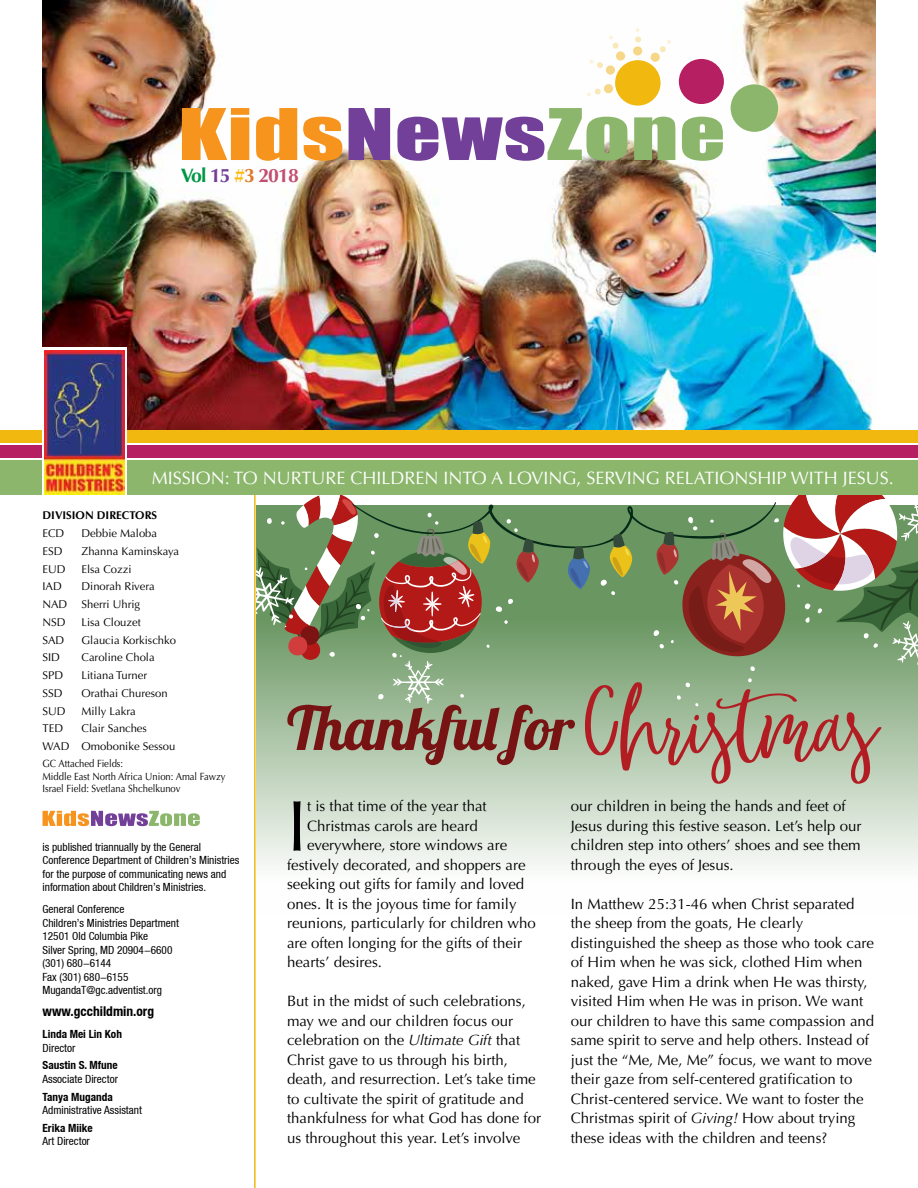
<style>
.page{position:relative;width:918px;height:1188px;background:#fff}
.page>*{position:absolute;margin:0;border:0;box-sizing:border-box;transform-origin:0 0}
.t1{font:72px "Optima LT";color:#000}
.t2{font:60.45px "Lobster";letter-spacing:-.005em;color:#781314}
.t3{font:700 19.5px "Optima LT Std";letter-spacing:-.05em;color:#c14f72}
.t4{font:18px "Optima LT";color:#fff}
.t5{font:15px/19.5px "Optima LT";color:#000}
.t6{font:700 condensed 13.5px "Helvetica Neue LT";color:#000}
.t7{font:condensed 11.25px/13.5px "Helvetica Neue LT";color:#000}
.t8{font:11.25px/17.7px "Optima LT";color:#000}
.t9{font:700 condensed 11.25px "Helvetica Neue LT";color:#000}
.t10{font:700 11.25px "Optima LT Std";color:#000}
.t11{font:10.5px/12.6px "Optima LT";color:#000;scale:.9 1}
.s1{color:#009744}
.s2{color:#723f98}
.s3{color:#fdb913}
.s4{color:#e07727}
.s5{font-family:"Flower Child";font-size:117.75px;color:#b11d22}
.s6{font-style:italic}
</style>
<div class="page">
<svg style="left:256px;top:710px;width:662px;height:157px;background:#c8d8c5"></svg>
<svg style="left:241px;top:494px;width:677px;height:216px;background:#8d9572"></svg>
<hr style="left:254px;top:491px;width:2px;height:697px;background:#f1b80f">
<img style="left:43px;top:0;width:832px;height:430px">
<div style="left:0;top:460px;width:918px;height:34px;background:#8bb66b"></div>
<svg style="left:349px;top:108px;width:374px;height:53px"></svg>
<svg style="left:182px;top:108px;width:160px;height:53px"></svg>
<div style="left:731px;top:84px;width:47px;height:48px;background:#8bb66b;border-radius:50%"></div>
<div style="left:679px;top:59px;width:45px;height:45px;background:#b61f61;border-radius:50%"></div>
<div style="left:615px;top:60px;width:46px;height:46px;background:#f1b80f;border-radius:50%"></div>
<div style="left:633px;top:46px;width:9px;height:10px;background:#f6d788;border-radius:50%"></div>
<div style="left:651px;top:53px;width:9px;height:9px;background:#f6d788;border-radius:50%"></div>
<div style="left:616px;top:51px;width:9px;height:10px;background:#f6d788;border-radius:50%"></div>
<div style="left:606px;top:65px;width:9px;height:10px;background:#f6d788;border-radius:50%"></div>
<div style="left:604px;top:84px;width:9px;height:9px;background:#f6d788;border-radius:50%"></div>
<svg style="left:635px;top:28px;width:6px;height:14px"></svg>
<svg style="left:609px;top:36px;width:10px;height:13px"></svg>
<svg style="left:589px;top:60px;width:14px;height:8px"></svg>
<svg style="left:587px;top:89px;width:14px;height:7px"></svg>
<svg style="left:660px;top:40px;width:11px;height:12px"></svg>
<div style="left:0;top:445px;width:918px;height:12px;background:#b61f61"></div>
<div style="left:0;top:430px;width:918px;height:12px;background:#f1b80f"></div>
<svg style="left:43px;top:348px;width:84px;height:147px"></svg>
<img style="left:45px;top:350px;width:80px;height:144px">
<svg style="left:43px;top:811px;width:157px;height:15px"></svg>
<h3 class="t3" style="left:181px;top:164px;width:120px"><span class="s1">Vol</span> <span class="s2">15</span> <span class="s3">#</span><span class="s4">3</span> 2018</h3>
<p class="t4" style="left:152px;top:467px;width:744px">MISSION: TO NURTURE CHILDREN INTO A LOVING, SERVING RELATIONSHIP WITH JESUS.</p>
<p class="t10" style="left:43px;top:509px;width:116px">DIVISION DIRECTORS</p>
<p class="t8" style="left:43px;top:525px;width:23px">ECD</p>
<p class="t8" style="left:82px;top:525px;width:77px">Debbie Maloba</p>
<p class="t8" style="left:43px;top:542px;width:22px">ESD</p>
<p class="t8" style="left:82px;top:542px;width:99px">Zhanna Kaminskaya</p>
<p class="t8" style="left:43px;top:560px;width:25px">EUD</p>
<p class="t8" style="left:82px;top:560px;width:52px">Elsa Cozzi</p>
<p class="t8" style="left:43px;top:578px;width:21px">IAD</p>
<p class="t8" style="left:82px;top:578px;width:75px">Dinorah Rivera</p>
<p class="t8" style="left:43px;top:596px;width:26px">NAD</p>
<p class="t8" style="left:82px;top:596px;width:60px">Sherri Uhrig</p>
<p class="t8" style="left:43px;top:613px;width:25px">NSD</p>
<p class="t8" style="left:82px;top:613px;width:61px">Lisa Clouzet</p>
<p class="t8" style="left:43px;top:631px;width:23px">SAD</p>
<p class="t8" style="left:82px;top:631px;width:96px">Glaucia Korkischko</p>
<p class="t8" style="left:43px;top:649px;width:19px">SID</p>
<p class="t8" style="left:82px;top:649px;width:75px">Caroline Chola</p>
<p class="t8" style="left:43px;top:667px;width:22px">SPD</p>
<p class="t8" style="left:82px;top:667px;width:67px">Litiana Turner</p>
<p class="t8" style="left:43px;top:684px;width:22px">SSD</p>
<p class="t8" style="left:82px;top:684px;width:88px">Orathai Chureson</p>
<p class="t8" style="left:43px;top:702px;width:25px">SUD</p>
<p class="t8" style="left:82px;top:702px;width:56px">Milly Lakra</p>
<p class="t8" style="left:43px;top:720px;width:22px">TED</p>
<p class="t8" style="left:43px;top:720px;width:134px;text-indent:39px">Clair Sanches<br>WAD Omobonike Sessou</p>
<p class="t11" style="left:43px;top:757px;width:205px">GC Attached Fields:<br>Middle East North Africa Union: Amal Fawzy<br>Israel Field: Svetlana Shchelkunov</p>
<p class="t7" style="left:43px;top:840px;width:198px">is published triannually by the General Conference Department of Children’s Ministries for the purpose of communicating news and information about Children’s Ministries.</p>
<p class="t7" style="left:43px;top:902px;width:138px">General Conference<br>Children’s Ministries Department<br>12501 Old Columbia Pike<br>Silver Spring, MD 20904-6600 (301) 680-6144<br>Fax (301) 680-6155<br>MugandaT@gc.adventist.org</p>
<p class="t6" style="left:43px;top:1003px;width:113px">www.gcchildmin.org</p>
<p class="t9" style="left:43px;top:1027px;width:81px">Linda Mei Lin Koh</p>
<p class="t7" style="left:43px;top:1041px;width:34px">Director</p>
<p class="t9" style="left:43px;top:1059px;width:77px">Saustin S. Mfune</p>
<p class="t7" style="left:43px;top:1072px;width:77px">Associate Director</p>
<p class="t9" style="left:43px;top:1090px;width:72px">Tanya Muganda</p>
<p class="t7" style="left:43px;top:1103px;width:101px">Administrative Assistant</p>
<p class="t9" style="left:43px;top:1121px;width:52px">Erika Miike</p>
<p class="t7" style="left:43px;top:1135px;width:49px">Art Director</p>
<h2 class="t2" style="left:287px;top:690px;width:590px">Thankful for <span class="s5">Christmas</span></h2>
<h1 class="t1" style="left:287px;top:784px;width:21px">I</h1>
<p class="t5" style="left:307px;top:797px;width:181px">t is that time of the year that</p>
<p class="t5" style="left:307px;top:816px;width:172px">Christmas carols are heard</p>
<p class="t5" style="left:307px;top:836px;width:202px">everywhere, store windows are</p>
<p class="t5" style="left:287px;top:855px;width:240px">festively decorated, and shoppers are</p>
<p class="t5" style="left:287px;top:875px;width:239px">seeking out gifts for family and loved</p>
<p class="t5" style="left:287px;top:894px;width:231px">ones. It is the joyous time for family</p>
<p class="t5" style="left:287px;top:914px;width:250px">reunions, particularly for children who</p>
<p class="t5" style="left:287px;top:933px;width:237px">are often longing for the gifts of their</p>
<p class="t5" style="left:287px;top:953px;width:97px">hearts’ desires.</p>
<p class="t5" style="left:287px;top:992px;width:256px">But in the midst of such celebrations, may we and our children focus our celebration on the <span class="s6">Ultimate Gift</span> that Christ gave to us through his birth, death, and resurrection. Let’s take time to cultivate the spirit of gratitude and thankfulness for what God has done for us throughout this year. Let’s involve</p>
<p class="t5" style="left:571px;top:797px;width:292px">our children in being the hands and feet of Jesus during this festive season. Let’s help our children step into others’ shoes and see them through the eyes of Jesus.</p>
<p class="t5" style="left:571px;top:894px;width:305px">In Matthew 25:31-46 when Christ separated the sheep from the goats, He clearly distinguished the sheep as those who took care of Him when he was sick, clothed Him when naked, gave Him a drink when He was thirsty, visited Him when He was in prison. We want our children to have this same compassion and same spirit to serve and help others. Instead of just the “Me, Me, Me” focus, we want to move their gaze from self-centered gratification to Christ-centered service. We want to foster the Christmas spirit of <span class="s6">Giving!</span> How about trying these ideas with the children and teens?</p>
</div>
